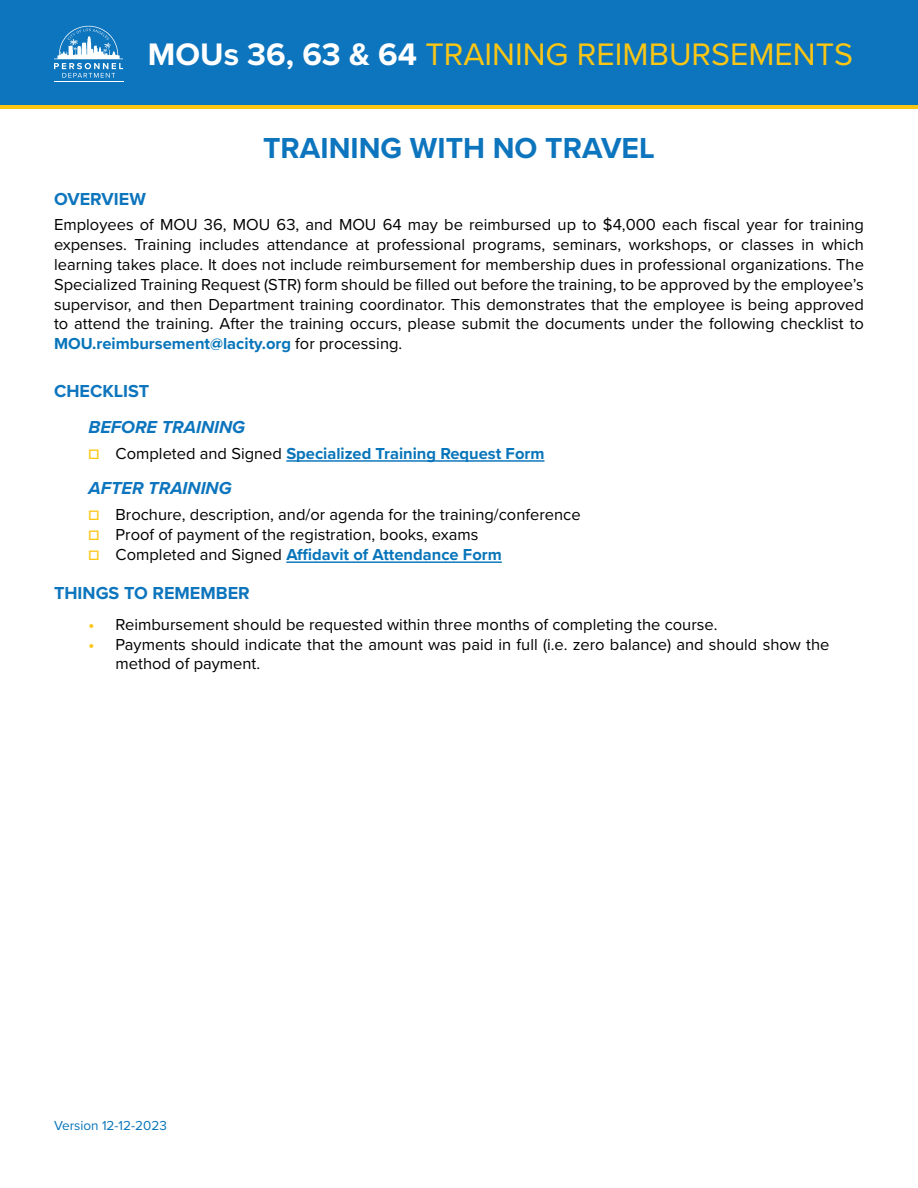
<style>
.page{position:relative;width:918px;height:1188px;background:#fff}
.page>*{position:absolute;margin:0;border:0;box-sizing:border-box;transform-origin:0 0}
.Section_Title{font:32.25px "Proxima Nova";color:#fcc714}
.Section_Title-2{font:700 30px "Proxima Nova";color:#0d75bd}
.Section_Title-3{font:700 18px "Proxima Nova";color:#0d75bd}
.Section_Title-4{font:italic 700 18px "Proxima Nova";color:#0d75bd}
.Paragraph{font:16.5px/19.8px "Proxima Nova";color:#000;text-align:justify}
.Bullet_List{font:16.5px/19.8px "Proxima Nova";color:#000}
.Check_List{font:16.5px "Proxima Nova";color:#000}
.Check_List-2{font:700 16.5px "Proxima Nova";color:#0875ba}
.t1{font:13.5px "Proxima Nova";color:#0875ba}
.s1{font-weight:700;color:#fff}
.s2{font-weight:700;color:#0875ba}
.s3{color:#fcc616}
.s4{font-weight:400;color:#000}
.s5{font-weight:700;color:#fcc616}
</style>
<div class="page">
<div style="left:0;top:0;width:918px;height:107px;background:#0d75bd"></div>
<hr style="left:0;top:105px;width:918px;height:4px;background:#fcc714">
<hr style="left:54px;top:81px;width:69px;height:1px;background:#fff">
<svg style="left:54px;top:26px;width:69px;height:52px"></svg>
<hr style="left:286px;top:460px;width:259px;height:2px;background:#0875ba">
<hr style="left:286px;top:561px;width:216px;height:2px;background:#0875ba">
<p class="Section_Title" style="left:148px;top:30px;width:706px"><span class="s1">MOUs 36, 63 &amp; 64</span> TRAINING REIMBURSEMENTS</p>
<p class="Section_Title-3" style="left:54px;top:185px;width:93px">OVERVIEW</p>
<p class="Section_Title-2" style="left:263px;top:126px;width:393px">TRAINING WITH NO TRAVEL</p>
<p class="Paragraph" style="left:54px;top:214px;width:812px">Employees of MOU 36, MOU 63, and MOU 64 may be reimbursed up to $4,000 each fiscal year for training expenses. Training includes attendance at professional programs, seminars, workshops, or classes in which learning takes place. It does not include reimbursement for membership dues in professional organizations. The Specialized Training Request (STR) form should be filled out before the training, to be approved by the employee’s supervisor, and then Department training coordinator. This demonstrates that the employee is being approved to attend the training. After the training occurs, please submit the documents under the following checklist to <span class="s2">MOU.reimbursement@lacity.org</span> for processing.</p>
<p class="Section_Title-3" style="left:54px;top:378px;width:97px">CHECKLIST</p>
<p class="Section_Title-4" style="left:89px;top:413px;width:158px">BEFORE TRAINING</p>
<p class="Check_List-2" style="left:89px;top:441px;width:457px"><span class="s3">☐</span> <span class="s4">Completed and Signed</span> Specialized Training Request Form</p>
<p class="Section_Title-4" style="left:89px;top:475px;width:145px">AFTER TRAINING</p>
<p class="Check_List" style="left:89px;top:502px;width:494px"><span class="s5">☐</span> Brochure, description, and/or agenda for the training/conference</p>
<p class="Check_List" style="left:89px;top:522px;width:391px"><span class="s5">☐</span> Proof of payment of the registration, books, exams</p>
<p class="Check_List-2" style="left:89px;top:542px;width:415px"><span class="s3">☐</span> <span class="s4">Completed and Signed</span> Affidavit of Attendance Form</p>
<p class="Section_Title-3" style="left:54px;top:580px;width:197px">THINGS TO REMEMBER</p>
<p class="Bullet_List" style="left:89px;top:614px;width:630px"><span class="s5">•</span> Reimbursement should be requested within three months of completing the course.</p>
<p class="Bullet_List" style="left:116px;top:634px;width:715px;text-indent:-27px"><span class="s5">•</span> Payments should indicate that the amount was paid in full (i.e. zero balance) and should show the method of payment.</p>
<p class="t1" style="left:54px;top:1115px;width:114px">Version 12-12-2023</p>
</div>
